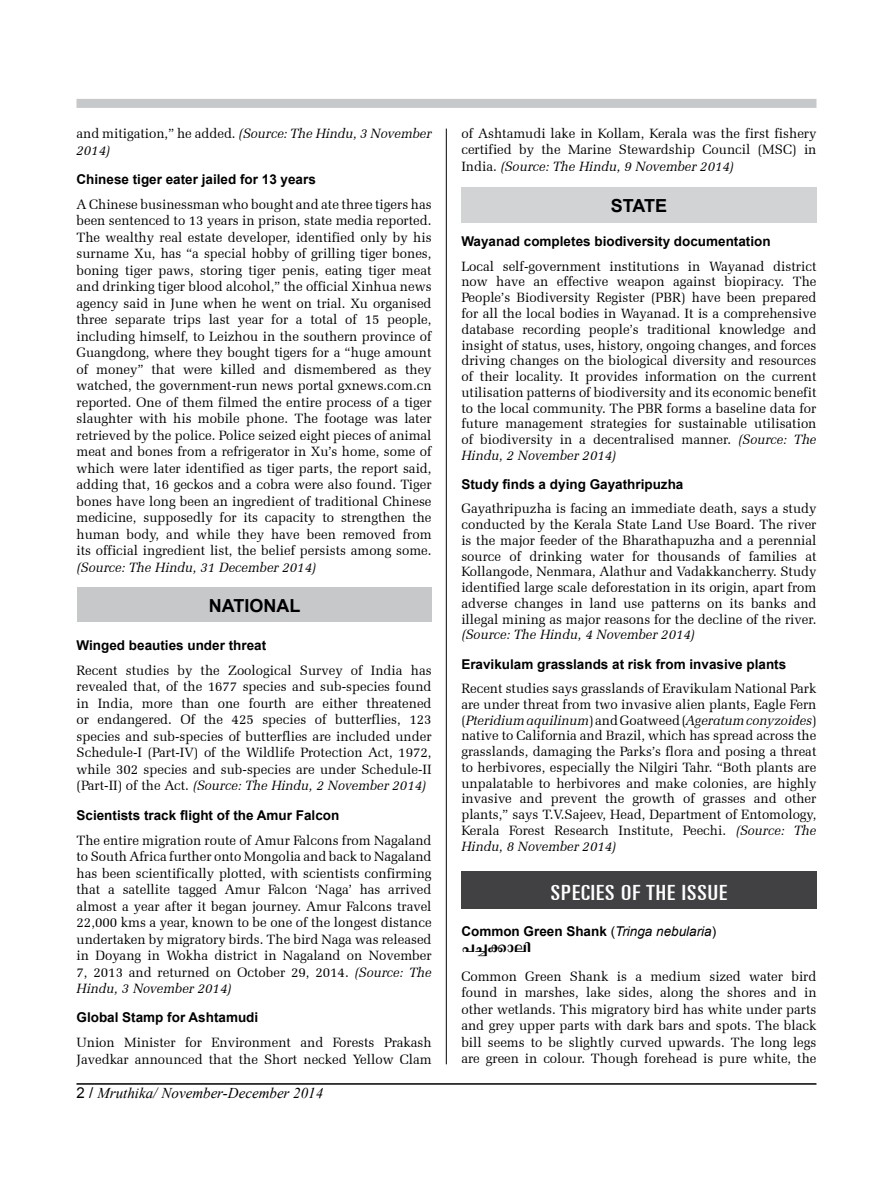
<style>
.page{position:relative;width:893px;height:1191px;background:#fff}
.page>*{position:absolute;margin:0;border:0;box-sizing:border-box;transform-origin:0 0}
.t1{font:ultra-condensed 21px "Univers LT";color:#fff;scale:1.2 1}
.t2{font:700 18px "Arial";color:#000}
.t3{font:16.5px "ML TT Revathi Bold";color:#000}
.t4{font:italic 15px "Times New Roman";color:#000}
.t5{font:13.5px/16.5px "Zapf Elliptical 711 BT";color:#000;text-align:justify}
.t6{font:700 13.5px "Arial";color:#000}
.t7{font:italic 13.5px/16.5px "Zapf Elliptical 711 BT";color:#000}
.s1{font-style:normal}
.s2{font-style:italic}
.s3{font-family:"Arial";font-style:normal}
.s4{font-weight:400}
.s5{font-weight:400;font-style:italic}
</style>
<div class="page">
<hr style="left:76px;top:1083px;width:740px;height:1px;background:#000">
<div style="left:76px;top:99px;width:740px;height:9px;background:#c7c8ca"></div>
<div style="left:461px;top:871px;width:355px;height:38px;background:#414042"></div>
<hr style="left:446px;top:129px;width:1px;height:935px;background:#000">
<div style="left:77px;top:588px;width:355px;height:34px;background:#c7c8ca"></div>
<div style="left:461px;top:187px;width:355px;height:36px;background:#d1d3d4"></div>
<p class="t7" style="left:77px;top:125px;width:357px"><span class="s1">and mitigation,” he added.</span> (Source: The Hindu, 3 November<br>2014)</p>
<p class="t6" style="left:77px;top:170px;width:241px">Chinese tiger eater jailed for 13 years</p>
<p class="t5" style="left:77px;top:196px;width:357px">A Chinese businessman who bought and ate three tigers has been sentenced to 13 years in prison, state media reported.<br>The wealthy real estate developer, identified only by his surname Xu, has “a special hobby of grilling tiger bones, boning tiger paws, storing tiger penis, eating tiger meat and drinking tiger blood alcohol,” the official Xinhua news agency said in June when he went on trial. Xu organised three separate trips last year for a total of 15 people, including himself, to Leizhou in the southern province of Guangdong, where they bought tigers for a “huge amount of money” that were killed and dismembered as they watched, the government-run news portal gxnews.com.cn reported. One of them filmed the entire process of a tiger slaughter with his mobile phone. The footage was later retrieved by the police. Police seized eight pieces of animal meat and bones from a refrigerator in Xu’s home, some of which were later identified as tiger parts, the report said, adding that, 16 geckos and a cobra were also found. Tiger bones have long been an ingredient of traditional Chinese medicine, supposedly for its capacity to strengthen the human body, and while they have been removed from its official ingredient list, the belief persists among some.</p>
<p class="t7" style="left:77px;top:559px;width:242px">(Source: The Hindu, 31 December 2014)</p>
<h2 class="t2" style="left:209px;top:593px;width:26px">National</h2>
<p class="t6" style="left:77px;top:636px;width:191px">Winged beauties under threat</p>
<p class="t5" style="left:77px;top:662px;width:357px">Recent studies by the Zoological Survey of India has revealed that, of the 1677 species and sub-species found in India, more than one fourth are either threatened or endangered. Of the 425 species of butterflies, 123 species and sub-species of butterflies are included under Schedule-I (Part-IV) of the Wildlife Protection Act, 1972, while 302 species and sub-species are under Schedule-II (Part-II) of the Act. <span class="s2">(Source: The Hindu, 2 November 2014)</span></p>
<p class="t6" style="left:77px;top:806px;width:264px">Scientists track flight of the Amur Falcon</p>
<p class="t5" style="left:77px;top:831px;width:357px">The entire migration route of Amur Falcons from Nagaland to South Africa further onto Mongolia and back to Nagaland has been scientifically plotted, with scientists confirming that a satellite tagged Amur Falcon ‘Naga’ has arrived almost a year after it began journey. Amur Falcons travel 22,000 kms a year, known to be one of the longest distance undertaken by migratory birds. The bird Naga was released in Doyang in Wokha district in Nagaland on November 7, 2013 and returned on October 29, 2014. <span class="s2">(Source: The Hindu, 3 November 2014)</span></p>
<p class="t6" style="left:77px;top:1008px;width:183px">Global Stamp for Ashtamudi</p>
<p class="t5" style="left:77px;top:1034px;width:357px">Union Minister for Environment and Forests Prakash<br>Javedkar announced that the Short necked Yellow Clam</p>
<p class="t4" style="left:76px;top:1083px;width:248px"><span class="s3">2 /</span> Mruthika/ November-December 2014</p>
<p class="t5" style="left:461px;top:125px;width:357px">of Ashtamudi lake in Kollam, Kerala was the first fishery certified by the Marine Stewardship Council (MSC) in India. <span class="s2">(Source: The Hindu, 9 November 2014)</span></p>
<h2 class="t2" style="left:611px;top:193px;width:24px">State</h2>
<p class="t6" style="left:461px;top:233px;width:311px">Wayanad completes biodiversity documentation</p>
<p class="t5" style="left:461px;top:258px;width:357px;line-height:15.8px">Local self-government institutions in Wayanad district now have an effective weapon against biopiracy. The People’s Biodiversity Register (PBR) have been prepared for all the local bodies in Wayanad. It is a comprehensive database recording people’s traditional knowledge and insight of status, uses, history, ongoing changes, and forces driving changes on the biological diversity and resources of their locality. It provides information on the current utilisation patterns of biodiversity and its economic benefit to the local community. The PBR forms a baseline data for future management strategies for sustainable utilisation of biodiversity in a decentralised manner. <span class="s2">(Source: The Hindu, 2 November 2014)</span></p>
<p class="t6" style="left:461px;top:475px;width:224px">Study finds a dying Gayathripuzha</p>
<p class="t5" style="left:461px;top:501px;width:357px;line-height:15.8px">Gayathripuzha is facing an immediate death, says a study conducted by the Kerala State Land Use Board. The river is the major feeder of the Bharathapuzha and a perennial source of drinking water for thousands of families at Kollangode, Nenmara, Alathur and Vadakkancherry. Study identified large scale deforestation in its origin, apart from adverse changes in land use patterns on its banks and illegal mining as major reasons for the decline of the river.</p>
<p class="t7" style="left:461px;top:626px;width:235px">(Source: The Hindu, 4 November 2014)</p>
<p class="t6" style="left:461px;top:655px;width:326px">Eravikulam grasslands at risk from invasive plants</p>
<p class="t5" style="left:461px;top:680px;width:357px;line-height:15.8px">Recent studies says grasslands of Eravikulam National Park are under threat from two invasive alien plants, Eagle Fern (<span class="s2">Pteridium aquilinum</span>) and Goatweed (<span class="s2">Ageratum conyzoides</span>) native to California and Brazil, which has spread across the grasslands, damaging the Parks’s flora and posing a threat to herbivores, especially the Nilgiri Tahr. “Both plants are unpalatable to herbivores and make colonies, are highly invasive and prevent the growth of grasses and other plants,” says T.V.Sajeev, Head, Department of Entomology, Kerala Forest Research Institute, Peechi. <span class="s2">(Source: The Hindu, 8 November 2014)</span></p>
<h1 class="t1" style="left:551px;top:880px;width:118px">SPECIES OF THE ISSUE</h1>
<p class="t6" style="left:461px;top:922px;width:256px">Common Green Shank <span class="s4">(</span><span class="s5">Tringa nebularia</span><span class="s4">)</span></p>
<p class="t3" style="left:461px;top:941px;width:71px">]¨-¡men</p>
<p class="t5" style="left:461px;top:968px;width:357px">Common Green Shank is a medium sized water bird found in marshes, lake sides, along the shores and in other wetlands. This migratory bird has white under parts and grey upper parts with dark bars and spots. The black bill seems to be slightly curved upwards. The long legs are green in colour. Though forehead is pure white, the</p>
</div>
